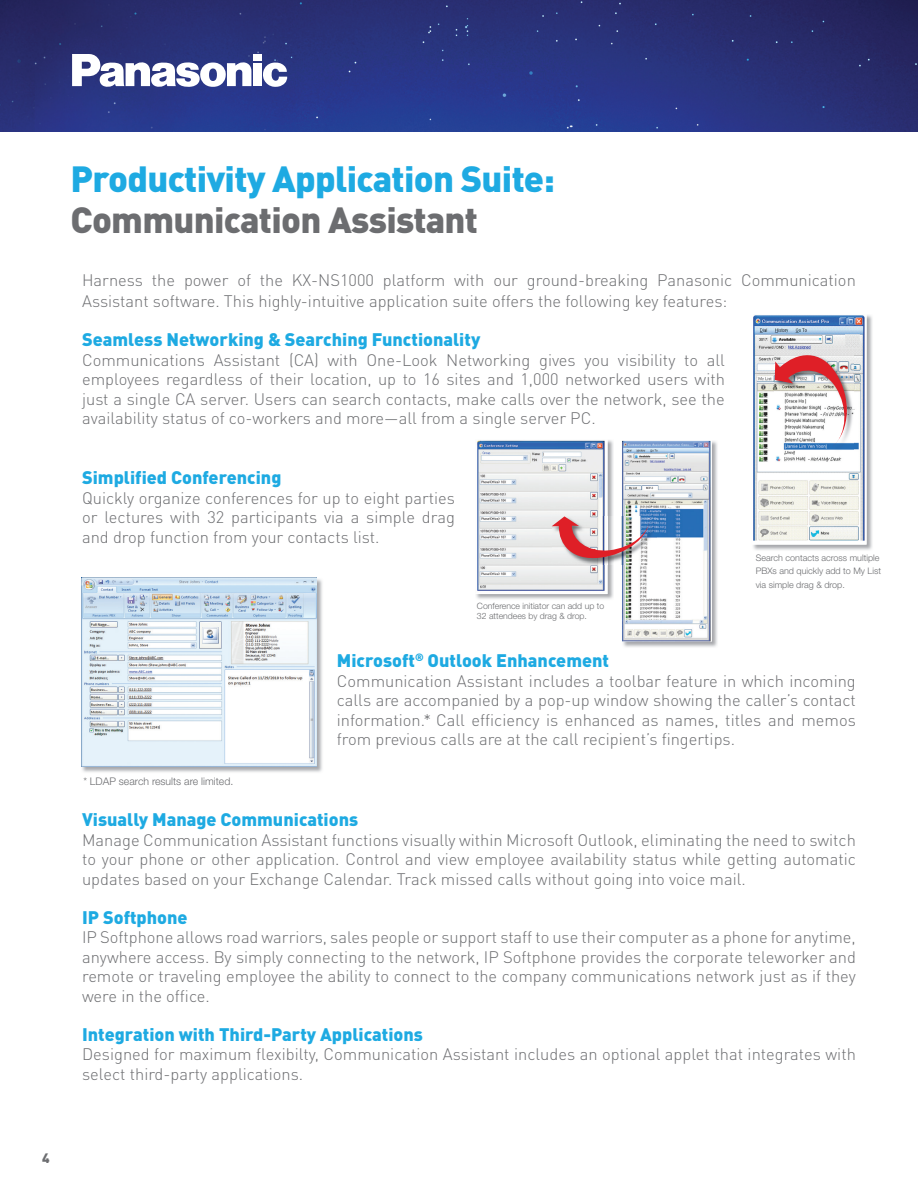
<style>
.page{position:relative;width:918px;height:1188px;background:#fff}
.page>*{position:absolute;margin:0;border:0;box-sizing:border-box;transform-origin:0 0}
.t1{font:900 36px "DINOT";letter-spacing:-.02em;color:#1eaae2}
.t2{font:900 36px "DINOT";letter-spacing:-.02em;color:#6c6d70}
.t3{font:900 18px "DINOT";color:#1eaae2}
.t4{font:300 16.5px/19.5px "DINOT";color:#6c6d70;text-align:justify}
.t5{font:900 13.5px "DINOT";color:#6c6d70}
.t6{font:300 10.5px "Helvetica Neue LT Std";color:#6c6d70}
.t7{font:300 9px/13.5px "Helvetica Neue LT Std";color:#6c6d70}
.t8{font:300 8.7px/10.6px "Helvetica Neue LT Std";color:#6c6d70}
</style>
<div class="page">
<img style="left:0;top:0;width:918px;height:131px">
<svg style="left:72px;top:54px;width:179px;height:33px"></svg>
<div style="left:253px;top:63px;width:9px;height:23px;background:#fff"></div>
<div style="left:253px;top:54px;width:9px;height:6px;background:#fff"></div>
<svg style="left:263px;top:62px;width:24px;height:25px"></svg>
<img style="left:753px;top:315px;width:119px;height:235px">
<img style="left:753px;top:315px;width:114px;height:230px">
<img style="left:775px;top:355px;width:78px;height:97px">
<img style="left:775px;top:349px;width:77px;height:97px">
<img style="left:82px;top:579px;width:240px;height:193px">
<img style="left:81px;top:578px;width:236px;height:189px">
<img style="left:623px;top:441px;width:94px;height:206px">
<img style="left:622px;top:440px;width:90px;height:202px">
<img style="left:476px;top:440px;width:137px;height:159px">
<img style="left:476px;top:440px;width:132px;height:154px">
<img style="left:552px;top:517px;width:104px;height:48px">
<svg style="left:552px;top:516px;width:98px;height:45px"></svg>
<h1 class="t1" style="left:71px;top:155px;width:486px">Productivity Application Suite:</h1>
<h1 class="t2" style="left:71px;top:196px;width:409px">Communication Assistant</h1>
<p class="t4" style="left:82px;top:269px;width:775px;line-height:21px">Harness the power of the KX-NS1000 platform with our ground-breaking Panasonic Communication<br>Assistant software. This highly-intuitive application suite offers the following key features:</p>
<p class="t3" style="left:82px;top:328px;width:400px">Seamless Networking &amp; Searching Functionality</p>
<p class="t4" style="left:82px;top:350px;width:644px">Communications Assistant (CA) with One-Look Networking gives you visibility to all employees regardless of their location, up to 16 sites and 1,000 networked users with just a single CA server. Users can search contacts, make calls over the network, see the availability status of co-workers and more—all from a single server PC.</p>
<p class="t3" style="left:82px;top:466px;width:201px">Simplified Conferencing</p>
<p class="t4" style="left:82px;top:488px;width:374px">Quickly organize conferences for up to eight parties or lectures with 32 participants via a simple drag and drop function from your contacts list.</p>
<p class="t8" style="left:477px;top:600px;width:129px">Conference initiator can add up to<br>32 attendees by drag &amp; drop.</p>
<p class="t7" style="left:756px;top:551px;width:127px">Search contacts across multiple<br>PBXs and quickly add to My List via simple drag &amp; drop.</p>
<p class="t6" style="left:83px;top:775px;width:151px">* LDAP search results are limited.</p>
<p class="t3" style="left:337px;top:649px;width:274px">Microsoft<sup>®</sup> Outlook Enhancement</p>
<p class="t4" style="left:337px;top:671px;width:521px">Communication Assistant includes a toolbar feature in which incoming calls are accompanied by a pop-up window showing the caller’s contact information.* Call efficiency is enhanced as names, titles and memos from previous calls are at the call recipient’s fingertips.</p>
<p class="t3" style="left:82px;top:808px;width:278px">Visually Manage Communications</p>
<p class="t4" style="left:82px;top:830px;width:775px">Manage Communication Assistant functions visually within Microsoft Outlook, eliminating the need to switch to your phone or other application. Control and view employee availability status while getting automatic updates based on your Exchange Calendar. Track missed calls without going into voice mail.</p>
<p class="t3" style="left:82px;top:905px;width:107px">IP Softphone</p>
<p class="t4" style="left:82px;top:927px;width:775px">IP Softphone allows road warriors, sales people or support staff to use their computer as a phone for anytime, anywhere access. By simply connecting to the network, IP Softphone provides the corporate teleworker and remote or traveling employee the ability to connect to the company communications network just as if they were in the office.</p>
<p class="t3" style="left:82px;top:1022px;width:342px">Integration with Third-Party Applications</p>
<p class="t4" style="left:82px;top:1044px;width:775px">Designed for maximum flexibilty, Communication Assistant includes an optional applet that integrates with select third-party applications.</p>
<p class="t5" style="left:42px;top:1149px;width:9px">4</p>
</div>
